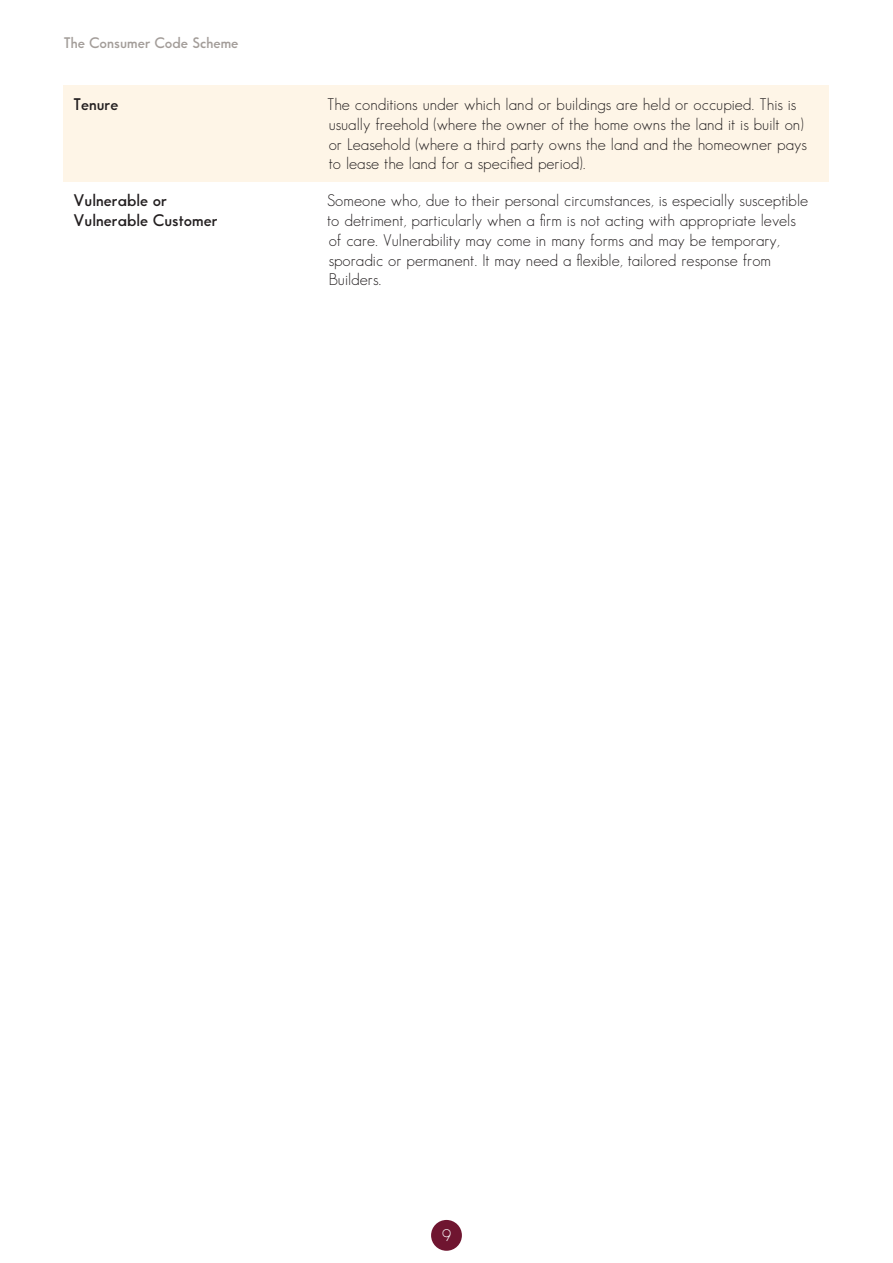
<style>
.page{position:relative;width:893px;height:1263px;background:#fff}
.page>*{position:absolute;margin:0;border:0;box-sizing:border-box;transform-origin:0 0}
.body_text{font:16.5px/19.8px "Sans Serif FLF";color:#231f20}
.body_text-2{font:600 16.5px "Sans Serif FLF";color:#231f20}
.t1{font:16.5px "Sans Serif FLF";color:#fff}
.t2{font:600 15px "Sans Serif FLF";color:#a39d99}
</style>
<div class="page">
<div style="left:431px;top:1220px;width:31px;height:31px;background:#6f1530;border-radius:50%"></div>
<div style="left:64px;top:85px;width:765px;height:97px;background:#fef5e7"></div>
<p class="t2" style="left:64px;top:34px;width:176px">The Consumer Code Scheme</p>
<p class="body_text-2" style="left:74px;top:95px;width:46px">Tenure</p>
<p class="body_text" style="left:327px;top:94px;width:481px">The conditions under which land or buildings are held or occupied. This is usually freehold (where the owner of the home owns the land it is built on) or Leasehold (where a third party owns the land and the homeowner pays to lease the land for a specified period).</p>
<p class="body_text-2" style="left:74px;top:191px;width:95px">Vulnerable or</p>
<p class="body_text" style="left:327px;top:190px;width:483px">Someone who, due to their personal circumstances, is especially susceptible</p>
<p class="body_text-2" style="left:74px;top:211px;width:146px">Vulnerable Customer</p>
<p class="body_text" style="left:327px;top:210px;width:470px">to detriment, particularly when a firm is not acting with appropriate levels of care. Vulnerability may come in many forms and may be temporary, sporadic or permanent. It may need a flexible, tailored response from Builders.</p>
<p class="t1" style="left:442px;top:1226px;width:10px">9</p>
</div>
